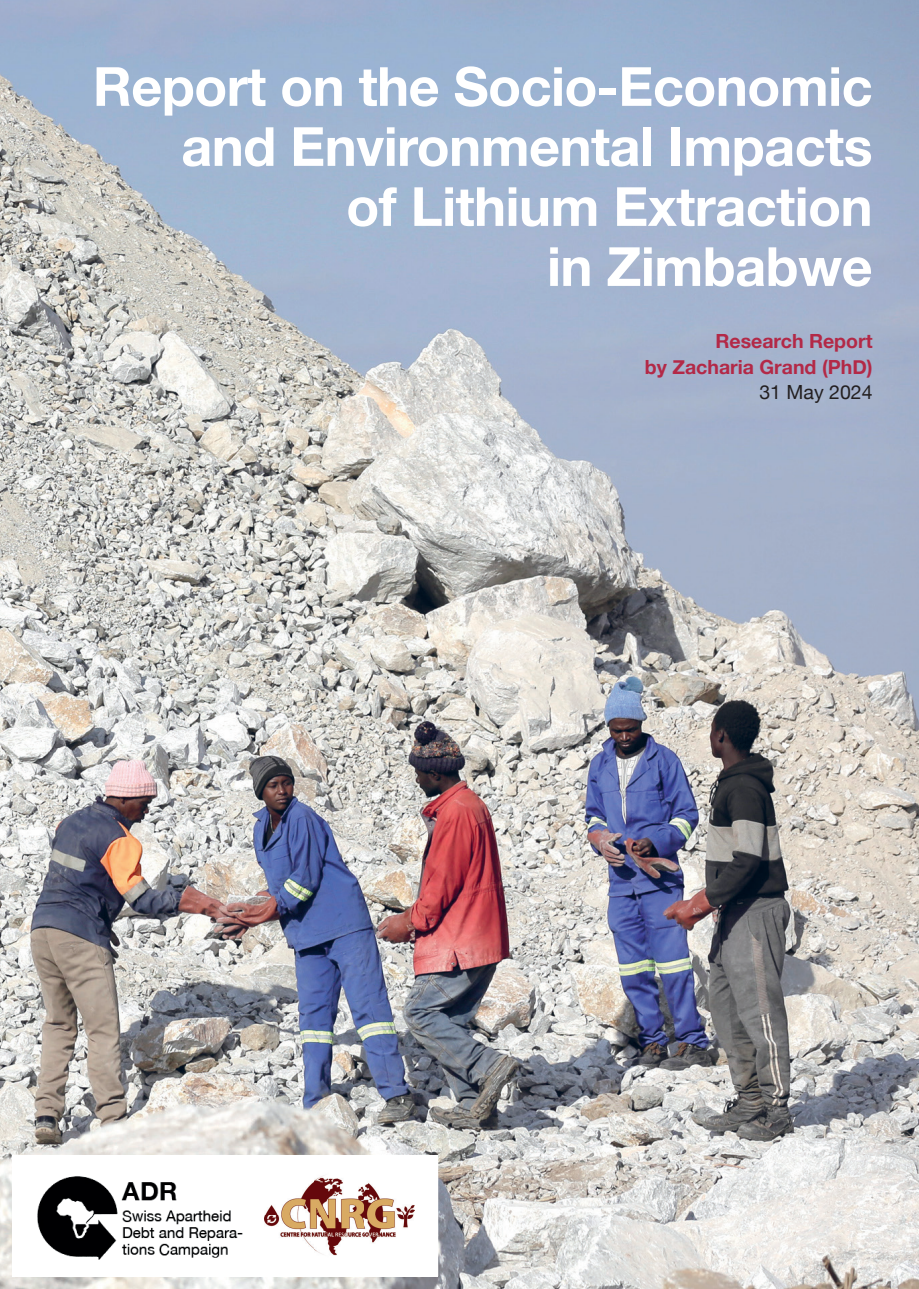
<style>
.page{position:relative;width:919px;height:1289px;background:#fff}
.page>*{position:absolute;margin:0;border:0;box-sizing:border-box;transform-origin:0 0}
.t1{font:700 54px/60px "Helvetica Neue";letter-spacing:-.01em;color:#fff;text-align:right}
.t2{font:700 19.5px/25.5px "Helvetica Neue";color:#b32947;text-align:right}
.t3{font:19.5px "Helvetica Neue";color:#231f20}
</style>
<div class="page">
<img style="left:0;top:0;width:918px;height:1288px">
<div style="left:13px;top:1154px;width:425px;height:122px;background:#fff"></div>
<img style="left:37px;top:1176px;width:206px;height:84px">
<img style="left:265px;top:1175px;width:149px;height:81px">
<p class="t1" style="left:93px;top:55px;width:781px">Report on the Socio-Economic and Environmental Impacts<br>of Lithium Extraction<br>in Zimbabwe</p>
<p class="t2" style="left:645px;top:328px;width:229px">Research Report<br>by Zacharia Grand (PhD)</p>
<p class="t3" style="left:759px;top:380px;width:115px">31 May 2024</p>
</div>
